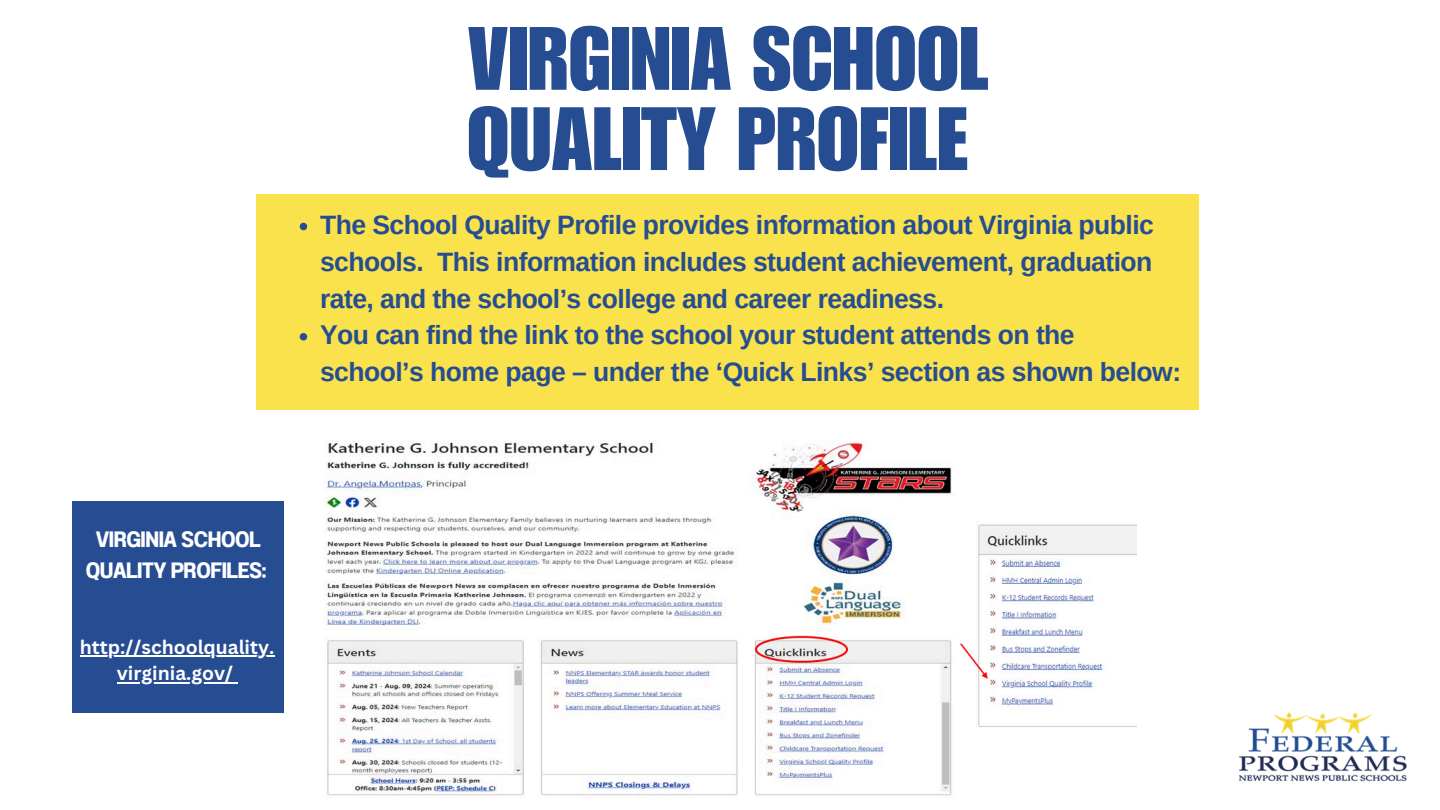
<style>
.page{position:relative;width:1440px;height:810px;background:#fff}
.page>*{position:absolute;margin:0;border:0;box-sizing:border-box;transform-origin:0 0}
.t1{font:87.9px/80.2px "Impact LT Std";color:#264d92}
.t2{font:700 26.5px/36.8px "Arimo";letter-spacing:-.02em;color:#264d92;text-align:justify}
.t3{font:22.2px/30.8px "Anantason Bold Wd 75";letter-spacing:-.02em;color:#fff;text-align:center}
.t4{font:700 19.1px "Canva Sans";color:#fff}
</style>
<div class="page">
<div style="left:257px;top:194px;width:942px;height:215px;background:#f9e24c"></div>
<img style="left:324px;top:440px;width:628px;height:358px">
<img style="left:755px;top:522px;width:382px;height:207px">
<img style="left:960px;top:644px;width:33px;height:41px">
<div style="left:72px;top:501px;width:212px;height:211px;background:#264d92"></div>
<img style="left:1238px;top:712px;width:169px;height:70px">
<svg style="left:300px;top:223px;width:7px;height:7px"></svg>
<svg style="left:300px;top:333px;width:7px;height:8px"></svg>
<svg style="left:80px;top:655px;width:195px;height:29px"></svg>
<h1 class="t1" style="left:467px;top:31px;width:523px">VIRGINIA SCHOOL<br>QUALITY PROFILE</h1>
<p class="t2" style="left:320px;top:206px;width:835px">The School Quality Profile provides information about Virginia public schools. This information includes student achievement, graduation rate, and the school’s college and career readiness.</p>
<p class="t2" style="left:320px;top:317px;width:863px">You can find the link to the school your student attends on the school’s home page – under the ‘Quick Links’ section as shown below:</p>
<p class="t3" style="left:86px;top:524px;width:182px">VIRGINIA SCHOOL<br>QUALITY PROFILES:</p>
<p class="t4" style="left:80px;top:634px;width:196px">http://schoolquality.</p>
<p class="t4" style="left:117px;top:660px;width:118px">virginia.gov/</p>
</div>
